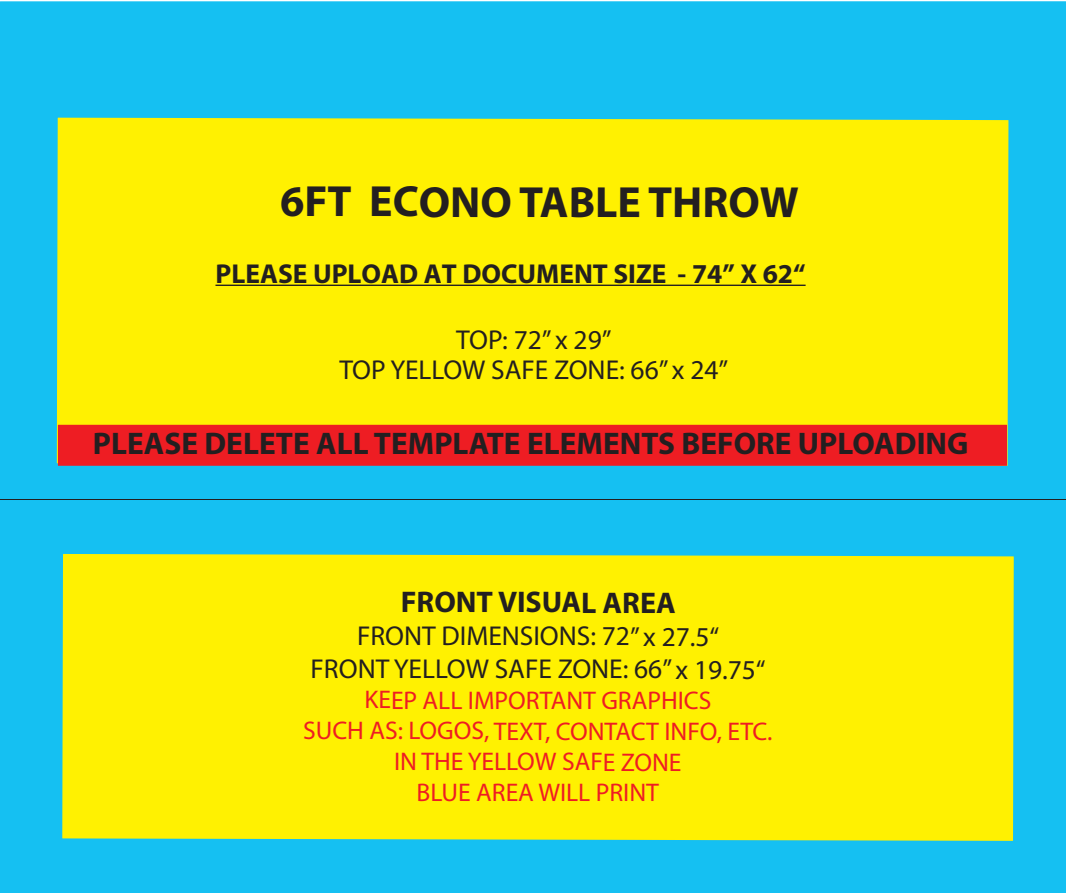
<style>
.page{position:relative;width:1066px;height:893px;background:#fff}
.page>*{position:absolute;margin:0;border:0;box-sizing:border-box;transform-origin:0 0}
.t1{font:700 43.84px "Myriad Pro";letter-spacing:-.005em;color:#231f20}
.t2{font:700 31.34px "Myriad Pro";color:#231f20}
.t3{font:700 30px "Myriad Pro";letter-spacing:-.005em;color:#231f20}
.t4{font:27.4px/32.9px "Myriad Pro";letter-spacing:-.005em;color:#231f20;text-align:center}
.t5{font:700 27.4px "Myriad Pro";color:#231f20}
.t6{font:25.6px/30.7px "Myriad Pro";letter-spacing:-.005em;color:#ee1d23;text-align:center}
</style>
<div class="page">
<div style="left:0;top:1px;width:1066px;height:892px;background:#15c0f2"></div>
<div style="left:62px;top:554px;width:951px;height:287px;background:#fff101"></div>
<div style="left:57px;top:118px;width:951px;height:348px;background:#fff101"></div>
<div style="left:58px;top:425px;width:949px;height:41px;background:#ee1d23"></div>
<hr style="left:0;top:499px;width:1066px;height:1px;background:#231f20">
<hr style="left:215px;top:285px;width:590px;height:1px;background:#231f20">
<h1 class="t1" style="left:280px;top:173px;width:520px">6FT ECONO TABLE THROW</h1>
<p class="t5" style="left:215px;top:255px;width:591px">PLEASE UPLOAD AT DOCUMENT SIZE - 74” X 62“</p>
<p class="t4" style="left:339px;top:324px;width:390px;line-height:29.9px">TOP: 72” x 29”<br>TOP YELLOW SAFE ZONE: 66” x 24”</p>
<p class="t2" style="left:93px;top:423px;width:877px">PLEASE DELETE ALL TEMPLATE ELEMENTS BEFORE UPLOADING</p>
<p class="t3" style="left:401px;top:583px;width:276px">FRONT VISUAL AREA</p>
<p class="t4" style="left:310px;top:619px;width:456px">FRONT DIMENSIONS: 72” x 27.5“<br>FRONT YELLOW SAFE ZONE: 66” x 19.75“</p>
<p class="t6" style="left:303px;top:684px;width:471px">KEEP ALL IMPORTANT GRAPHICS<br>SUCH AS: LOGOS, TEXT, CONTACT INFO, ETC.<br>IN THE YELLOW SAFE ZONE<br>BLUE AREA WILL PRINT</p>
</div>
